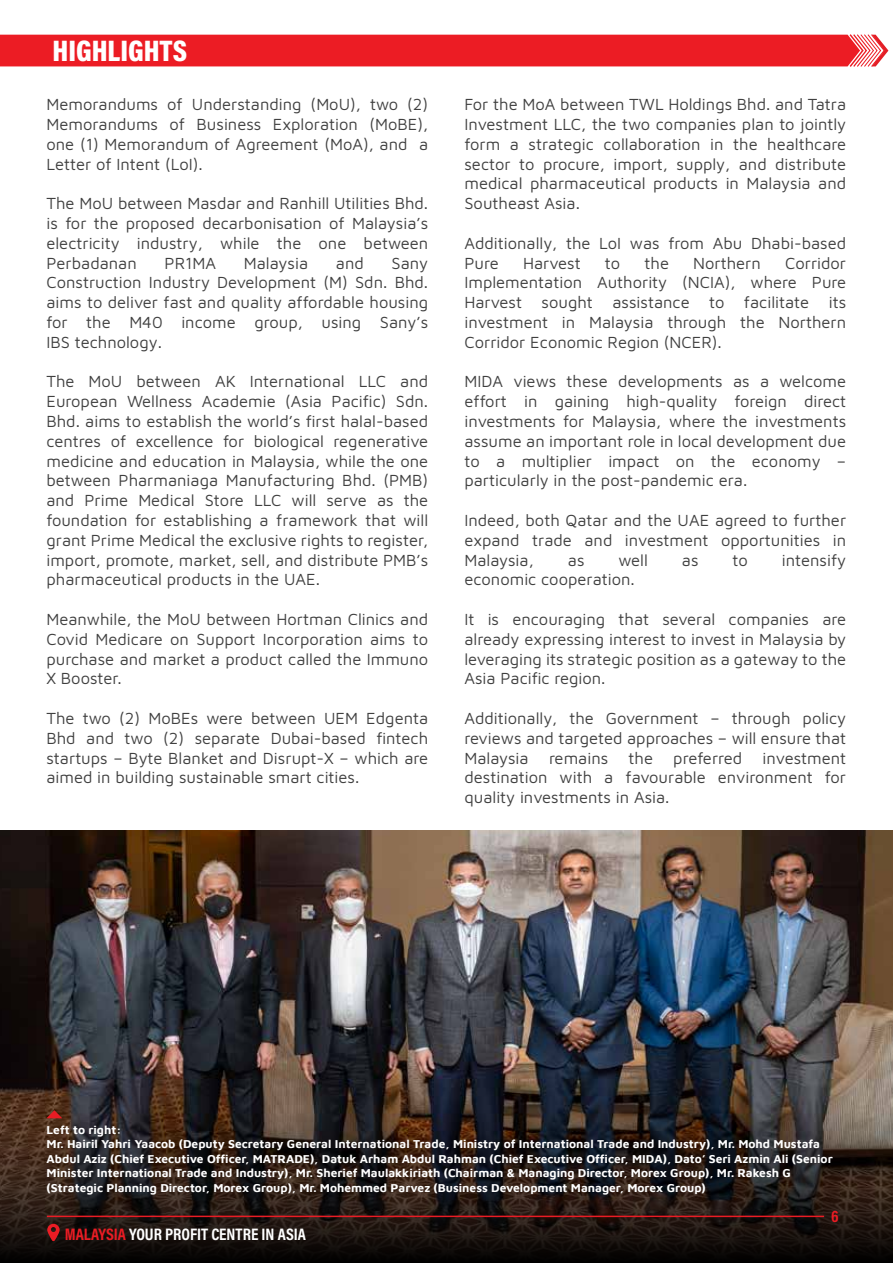
<style>
.page{position:relative;width:893px;height:1263px;background:#fff}
.page>*{position:absolute;margin:0;border:0;box-sizing:border-box;transform-origin:0 0}
.t1{font:900 30px "Acumin Pro Cond";color:#fff}
.t2{font:700 16.8px "Acumin Pro Cond";color:#fff}
.t3{font:700 16.8px "Acumin Pro Cond";color:#eb1c24}
.t4{font:16.5px/19.8px "Maven Pro";color:#404040;text-align:justify}
.t5{font:700 12px/14.4px "Maven Pro";color:#fff}
.s1{color:#eb1c24}
</style>
<div class="page">
<img style="left:0;top:830px;width:893px;height:281px">
<svg style="left:0;top:34px;width:888px;height:33px;background:#ed2931"></svg>
<svg style="left:0;top:1111px;width:893px;height:152px;background:#241b17"></svg>
<hr style="left:47px;top:1215px;width:777px;height:2px;background:#eb1c24">
<svg style="left:47px;top:1224px;width:13px;height:17px"></svg>
<svg style="left:46px;top:1110px;width:16px;height:8px"></svg>
<h1 class="t1" style="left:52px;top:31px;width:136px">HIGHLIGHTS</h1>
<p class="t4" style="left:46px;top:93px;width:383px">Memorandums of Understanding (MoU), two (2)<br>Memorandums of Business Exploration (MoBE), one (1) Memorandum of Agreement (MoA), and a Letter of Intent (LoI).</p>
<p class="t4" style="left:46px;top:192px;width:383px">The MoU between Masdar and Ranhill Utilities Bhd. is for the proposed decarbonisation of Malaysia’s electricity industry, while the one between Perbadanan</p>
<p class="t4" style="left:165px;top:252px;width:53px">PR1MA</p>
<p class="t4" style="left:244px;top:252px;width:66px">Malaysia</p>
<p class="t4" style="left:336px;top:252px;width:29px">and</p>
<p class="t4" style="left:46px;top:252px;width:383px;text-indent:345px">Sany Construction Industry Development (M) Sdn. Bhd. aims to deliver fast and quality affordable housing for the M40 income group, using Sany’s IBS technology.</p>
<p class="t4" style="left:46px;top:371px;width:383px">The MoU between AK International LLC and European Wellness Academie (Asia Pacific) Sdn.<br>Bhd. aims to establish the world’s first halal-based centres of excellence for biological regenerative medicine and education in Malaysia, while the one between Pharmaniaga Manufacturing Bhd. (PMB) and Prime Medical Store LLC will serve as the foundation for establishing a framework that will grant Prime Medical the exclusive rights to register, import, promote, market, sell, and distribute PMB’s pharmaceutical products in the UAE.</p>
<p class="t4" style="left:46px;top:608px;width:383px">Meanwhile, the MoU between Hortman Clinics and Covid Medicare on Support Incorporation aims to purchase and market a product called the Immuno X Booster.</p>
<p class="t4" style="left:46px;top:707px;width:383px">The two (2) MoBEs were between UEM Edgenta Bhd and two (2) separate Dubai-based fintech startups – Byte Blanket and Disrupt-X – which are aimed in building sustainable smart cities.</p>
<p class="t4" style="left:464px;top:93px;width:383px">For the MoA between TWL Holdings Bhd. and Tatra Investment LLC, the two companies plan to jointly form a strategic collaboration in the healthcare sector to procure, import, supply, and distribute medical pharmaceutical products in Malaysia and Southeast Asia.</p>
<p class="t4" style="left:464px;top:232px;width:383px">Additionally, the LoI was from Abu Dhabi-based<br>Pure</p>
<p class="t4" style="left:523px;top:252px;width:59px">Harvest</p>
<p class="t4" style="left:605px;top:252px;width:17px">to</p>
<p class="t4" style="left:644px;top:252px;width:26px">the</p>
<p class="t4" style="left:693px;top:252px;width:69px">Northern</p>
<p class="t4" style="left:464px;top:252px;width:383px;text-indent:321px">Corridor Implementation Authority (NCIA), where Pure Harvest sought assistance to facilitate its investment in Malaysia through the Northern Corridor Economic Region (NCER).</p>
<p class="t4" style="left:464px;top:371px;width:383px">MIDA views these developments as a welcome effort in gaining high-quality foreign direct investments for Malaysia, where the investments assume an important role in local development due to a multiplier impact on the economy – particularly in the post-pandemic era.</p>
<p class="t4" style="left:464px;top:509px;width:383px">Indeed, both Qatar and the UAE agreed to further expand trade and investment opportunities in Malaysia,</p>
<p class="t4" style="left:568px;top:549px;width:18px">as</p>
<p class="t4" style="left:618px;top:549px;width:31px">well</p>
<p class="t4" style="left:682px;top:549px;width:18px">as</p>
<p class="t4" style="left:732px;top:549px;width:17px">to</p>
<p class="t4" style="left:782px;top:549px;width:66px">intensify</p>
<p class="t4" style="left:464px;top:569px;width:172px">economic cooperation.</p>
<p class="t4" style="left:464px;top:608px;width:383px">It is encouraging that several companies are already expressing interest to invest in Malaysia by leveraging its strategic position as a gateway to the Asia Pacific region.</p>
<p class="t4" style="left:464px;top:707px;width:383px">Additionally, the Government – through policy reviews and targeted approaches – will ensure that Malaysia remains the preferred investment destination with a favourable environment for quality investments in Asia.</p>
<p class="t5" style="left:47px;top:1122px;width:788px">Left to right:<br>Mr. Hairil Yahri Yaacob (Deputy Secretary General International Trade, Ministry of International Trade and Industry), Mr. Mohd Mustafa Abdul Aziz (Chief Executive Officer, MATRADE), Datuk Arham Abdul Rahman (Chief Executive Officer, MIDA), Dato’ Seri Azmin Ali (Senior Minister International Trade and Industry), Mr. Sherief Maulakkiriath (Chairman &amp; Managing Director, Morex Group), Mr. Rakesh G (Strategic Planning Director, Morex Group), Mr. Mohemmed Parvez (Business Development Manager, Morex Group)</p>
<p class="t2" style="left:65px;top:1223px;width:243px"><span class="s1">MALAYSIA</span> YOUR PROFIT CENTRE IN ASIA</p>
<p class="t3" style="left:831px;top:1205px;width:9px">6</p>
</div>
